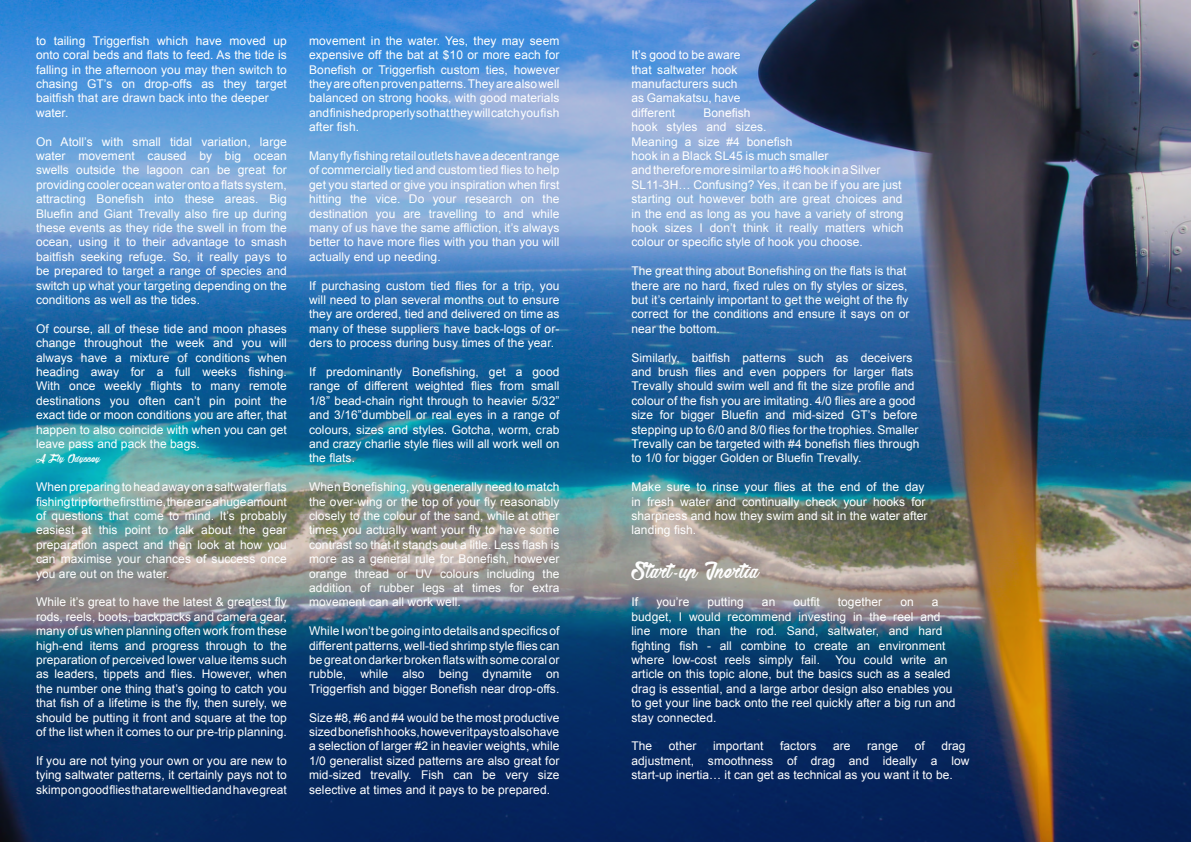
<style>
.page{position:relative;width:1191px;height:842px;background:#fff}
.page>*{position:absolute;margin:0;border:0;box-sizing:border-box;transform-origin:0 0}
.t1{font:24px "Sketch";letter-spacing:.005em;color:#fff}
.t2{font:12px/14.4px "Arial";letter-spacing:.005em;color:#fff;text-align:justify}
.t3{font:12px "Sketch";letter-spacing:.005em;color:#fff}
</style>
<div class="page">
<img style="left:0;top:0;width:1191px;height:842px">
<p class="t2" style="left:36px;top:33px;width:252px">to tailing Triggerfish which have moved up onto coral beds and flats to feed. As the tide is falling in the afternoon you may then switch to chasing GT’s on drop-offs as they target baitfish that are drawn back into the deeper</p>
<p class="t2" style="left:36px;top:105px;width:34px">water.</p>
<p class="t2" style="left:36px;top:134px;width:252px">On Atoll’s with small tidal variation, large water movement caused by big ocean swells outside the lagoon can be great for providing cooler ocean water onto a flats system, attracting Bonefish into these areas. Big Bluefin and Giant Trevally also fire up during these events as they ride the swell in from the ocean, using it to their advantage to smash baitfish seeking refuge. So, it really pays to be prepared to target a range of species and switch up what your targeting depending on the conditions as well as the tides.</p>
<p class="t2" style="left:36px;top:321px;width:252px">Of course, all of these tide and moon phases change throughout the week and you will always have a mixture of conditions when heading away for a full weeks fishing.<br>With once weekly flights to many remote destinations you often can’t pin point the exact tide or moon conditions you are after, that happen to also coincide with when you can get leave pass and pack the bags.</p>
<p class="t3" style="left:36px;top:453px;width:66px">A Fly Odyssey</p>
<p class="t2" style="left:36px;top:480px;width:252px">When preparing to head away on a saltwater flats fishing trip for the first time, there are a huge amount of questions that come to mind. It’s probably easiest at this point to talk about the gear preparation aspect and then look at how you can maximise your chances of success once you are out on the water.</p>
<p class="t2" style="left:36px;top:595px;width:252px">While it’s great to have the latest &amp; greatest fly rods, reels, boots, backpacks and camera gear, many of us when planning often work from these high-end items and progress through to the preparation of perceived lower value items such as leaders, tippets and flies. However, when the number one thing that’s going to catch you that fish of a lifetime is the fly, then surely, we should be putting it front and square at the top of the list when it comes to our pre-trip planning.</p>
<p class="t2" style="left:36px;top:753px;width:252px">If you are not tying your own or you are new to tying saltwater patterns, it certainly pays not to skimp on good flies that are well tied and have great</p>
<p class="t2" style="left:309px;top:33px;width:252px">movement in the water. Yes, they may seem expensive off the bat at $10 or more each for Bonefish or Triggerfish custom ties, however they are often proven patterns. They are also well balanced on strong hooks, with good materials and finished properly so that they will catch you fish after fish.</p>
<p class="t2" style="left:309px;top:149px;width:252px">Many fly fishing retail outlets have a decent range of commercially tied and custom tied flies to help get you started or give you inspiration when first hitting the vice. Do your research on the destination you are travelling to and while many of us have the same affliction, it’s always better to have more flies with you than you will actually end up needing.</p>
<p class="t2" style="left:309px;top:278px;width:252px">If purchasing custom tied flies for a trip, you will need to plan several months out to ensure they are ordered, tied and delivered on time as many of these suppliers have back-logs of or&shy;ders to process during busy times of the year.</p>
<p class="t2" style="left:309px;top:365px;width:252px">If predominantly Bonefishing, get a good range of different weighted flies from small 1/8” bead-chain right through to heavier 5/32” and 3/16”dumbbell or real eyes in a range of colours, sizes and styles. Gotcha, worm, crab and crazy charlie style flies will all work well on the flats.</p>
<p class="t2" style="left:309px;top:480px;width:252px">When Bonefishing, you generally need to match the over-wing or the top of your fly reasonably closely to the colour of the sand, while at other times you actually want your fly to have some contrast so that it stands out a litle. Less flash is more as a general rule for Bonefish, however orange thread or UV colours including the addition of rubber legs at times for extra movement can all work well.</p>
<p class="t2" style="left:309px;top:624px;width:252px">While I won’t be going into details and specifics of different patterns, well-tied shrimp style flies can be great on darker broken flats with some coral or rubble, while also being dynamite on Triggerfish and bigger Bonefish near drop-offs.</p>
<p class="t2" style="left:309px;top:710px;width:252px">Size #8, #6 and #4 would be the most productive sized bonefish hooks, however it pays to also have a selection of larger #2 in heavier weights, while 1/0 generalist sized patterns are also great for mid-sized trevally. Fish can be very size selective at times and it pays to be prepared.</p>
<p class="t2" style="left:631px;top:48px;width:110px;text-align:left">It’s good to be aware that saltwater hook manufacturers such as Gamakatsu, have different</p>
<p class="t2" style="left:631px;top:105px;width:273px;text-align:left;text-indent:72px">Bonefish<br>hook styles and sizes.<br>Meaning a size #4 bonefish<br>hook in a Black SL45 is much smaller<br>and therefore more similar to a #6 hook in a Silver SL11-3H… Confusing? Yes, it can be if you are just starting out however both are great choices and in the end as long as you have a variety of strong hook sizes I don’t think it really matters which colour or specific style of hook you choose.</p>
<p class="t2" style="left:631px;top:264px;width:279px;text-align:left">The great thing about Bonefishing on the flats is that there are no hard, fixed rules on fly styles or sizes, but it’s certainly important to get the weight of the fly correct for the conditions and ensure it says on or near the bottom.</p>
<p class="t2" style="left:631px;top:350px;width:289px;text-align:left">Similarly, baitfish patterns such as deceivers and brush flies and even poppers for larger flats Trevally should swim well and fit the size profile and colour of the fish you are imitating. 4/0 flies are a good size for bigger Bluefin and mid-sized GT’s before stepping up to 6/0 and 8/0 flies for the trophies. Smaller Trevally can be targeted with #4 bonefish flies through to 1/0 for bigger Golden or Bluefin Trevally.</p>
<p class="t2" style="left:631px;top:480px;width:297px;text-align:left">Make sure to rinse your flies at the end of the day in fresh water and continually check your hooks for sharpness and how they swim and sit in the water after landing fish.</p>
<p class="t1" style="left:631px;top:559px;width:129px">Start-up Inertia</p>
<p class="t2" style="left:631px;top:595px;width:8px">If</p>
<p class="t2" style="left:656px;top:595px;width:34px">you’re</p>
<p class="t2" style="left:707px;top:595px;width:38px">putting</p>
<p class="t2" style="left:762px;top:595px;width:15px">an</p>
<p class="t2" style="left:793px;top:595px;width:28px">outfit</p>
<p class="t2" style="left:838px;top:595px;width:46px">together</p>
<p class="t2" style="left:900px;top:595px;width:15px">on</p>
<p class="t2" style="left:631px;top:595px;width:315px;text-align:left;text-indent:300px">a budget, I would recommend investing in the reel and line more than the rod. Sand, saltwater, and hard fighting fish - all combine to create an environment where low-cost reels simply fail.</p>
<p class="t2" style="left:631px;top:653px;width:325px;text-align:left;text-indent:204px">You could write an article on this topic alone, but the basics such as a sealed drag is essential, and a large arbor design also enables you to get your line back onto the reel quickly after a big run and stay connected.</p>
<p class="t2" style="left:631px;top:739px;width:22px">The</p>
<p class="t2" style="left:669px;top:739px;width:29px">other</p>
<p class="t2" style="left:713px;top:739px;width:52px">important</p>
<p class="t2" style="left:780px;top:739px;width:38px">factors</p>
<p class="t2" style="left:833px;top:739px;width:19px">are</p>
<p class="t2" style="left:867px;top:739px;width:32px">range</p>
<p class="t2" style="left:914px;top:739px;width:12px">of</p>
<p class="t2" style="left:631px;top:739px;width:339px;text-align:left;text-indent:310px">drag adjustment, smoothness of drag and ideally a low start-up inertia… it can get as technical as you want it to be.</p>
</div>
